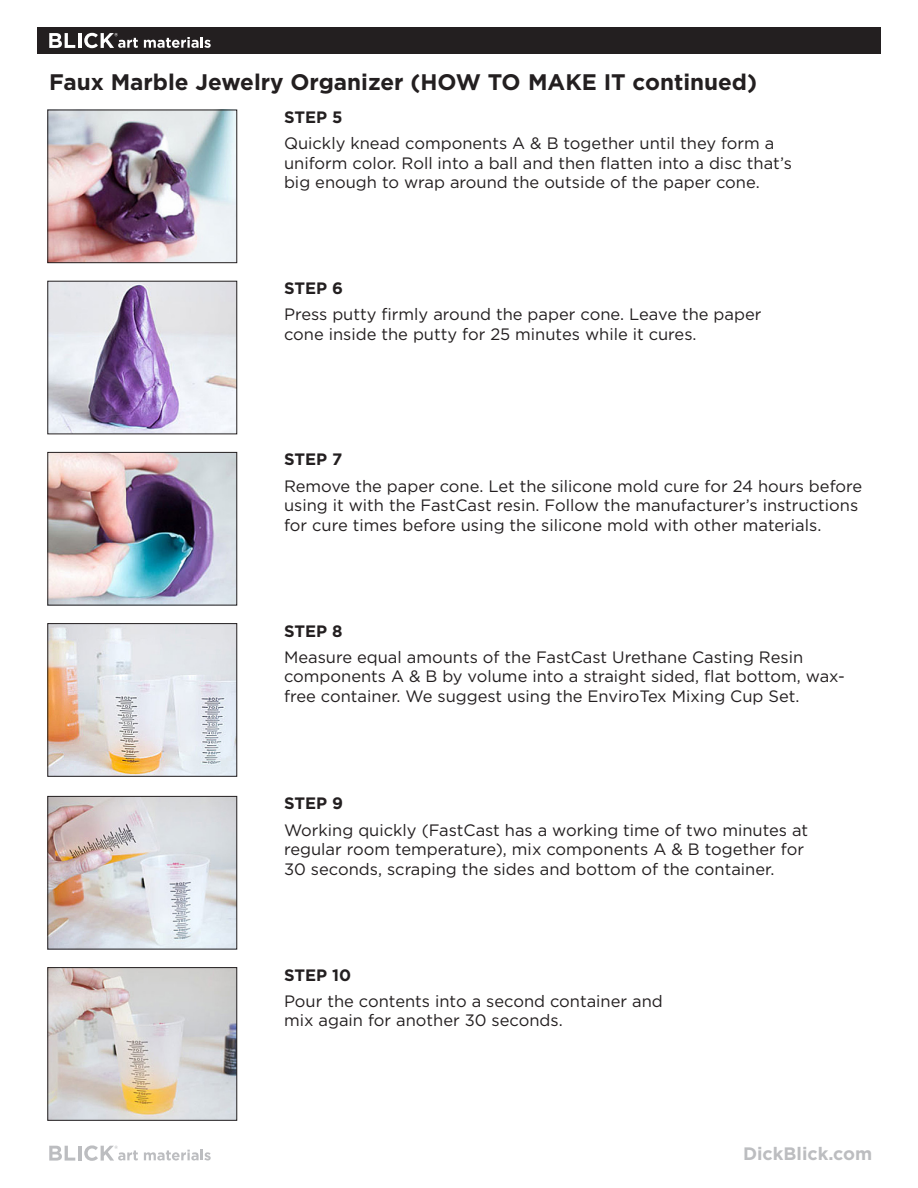
<style>
.page{position:relative;width:918px;height:1188px;background:#fff}
.page>*{position:absolute;margin:0;border:0;box-sizing:border-box;transform-origin:0 0}
.t1{font:700 22.5px "Gotham";color:#231f20}
.t2{font:700 18px "Gotham";color:#bcbdc0}
.Step_Instructions{font:16.5px/19.5px "Gotham";color:#231f20}
.Step_Instructions-2{font:700 16.5px "Gotham";color:#231f20}
</style>
<div class="page">
<svg style="left:49px;top:1146px;width:26px;height:15px"></svg>
<hr style="left:78px;top:1146px;width:3px;height:15px;background:#bcbdc0">
<svg style="left:144px;top:1150px;width:67px;height:11px"></svg>
<svg style="left:84px;top:1145px;width:54px;height:16px"></svg>
<div style="left:37px;top:27px;width:844px;height:27px;background:#231f20"></div>
<svg style="left:49px;top:33px;width:26px;height:15px"></svg>
<hr style="left:78px;top:33px;width:3px;height:15px;background:#fff">
<svg style="left:144px;top:37px;width:67px;height:11px"></svg>
<svg style="left:84px;top:33px;width:54px;height:15px"></svg>
<img style="left:50px;top:112px;width:185px;height:149px">
<div style="left:48px;top:110px;width:189px;height:153px;border:1px solid #231f20"></div>
<img style="left:50px;top:454px;width:185px;height:149px">
<div style="left:48px;top:452px;width:189px;height:153px;border:1px solid #231f20"></div>
<img style="left:50px;top:798px;width:185px;height:149px">
<div style="left:48px;top:796px;width:189px;height:153px;border:1px solid #231f20"></div>
<img style="left:50px;top:283px;width:185px;height:149px">
<img style="left:50px;top:625px;width:185px;height:150px">
<div style="left:48px;top:623px;width:189px;height:154px;border:1px solid #231f20"></div>
<img style="left:50px;top:969px;width:185px;height:149px">
<div style="left:48px;top:967px;width:189px;height:153px;border:1px solid #231f20"></div>
<p class="t1" style="left:49px;top:67px;width:709px">Faux Marble Jewelry Organizer (HOW TO MAKE IT continued)</p>
<p class="Step_Instructions-2" style="left:284px;top:106px;width:60px">STEP 5</p>
<p class="Step_Instructions" style="left:284px;top:133px;width:509px">Quickly knead components A &amp; B together until they form a uniform color. Roll into a ball and then flatten into a disc that’s big enough to wrap around the outside of the paper cone.</p>
<p class="Step_Instructions-2" style="left:284px;top:277px;width:60px">STEP 6</p>
<p class="Step_Instructions" style="left:284px;top:305px;width:479px">Press putty firmly around the paper cone. Leave the paper cone inside the putty for 25 minutes while it cures.</p>
<p class="Step_Instructions-2" style="left:284px;top:449px;width:60px">STEP 7</p>
<p class="Step_Instructions" style="left:284px;top:476px;width:580px">Remove the paper cone. Let the silicone mold cure for 24 hours before using it with the FastCast resin. Follow the manufacturer’s instructions for cure times before using the silicone mold with other materials.</p>
<p class="Step_Instructions-2" style="left:284px;top:620px;width:60px">STEP 8</p>
<p class="Step_Instructions" style="left:284px;top:647px;width:562px">Measure equal amounts of the FastCast Urethane Casting Resin components A &amp; B by volume into a straight sided, flat bottom, wax&shy;free container. We suggest using the EnviroTex Mixing Cup Set.</p>
<p class="Step_Instructions-2" style="left:284px;top:793px;width:60px">STEP 9</p>
<p class="Step_Instructions" style="left:284px;top:820px;width:526px">Working quickly (FastCast has a working time of two minutes at regular room temperature), mix components A &amp; B together for<br>30 seconds, scraping the sides and bottom of the container.</p>
<p class="Step_Instructions-2" style="left:284px;top:964px;width:69px">STEP 10</p>
<p class="Step_Instructions" style="left:284px;top:991px;width:380px">Pour the contents into a second container and mix again for another 30 seconds.</p>
<p class="t2" style="left:743px;top:1142px;width:131px">DickBlick.com</p>
</div>
